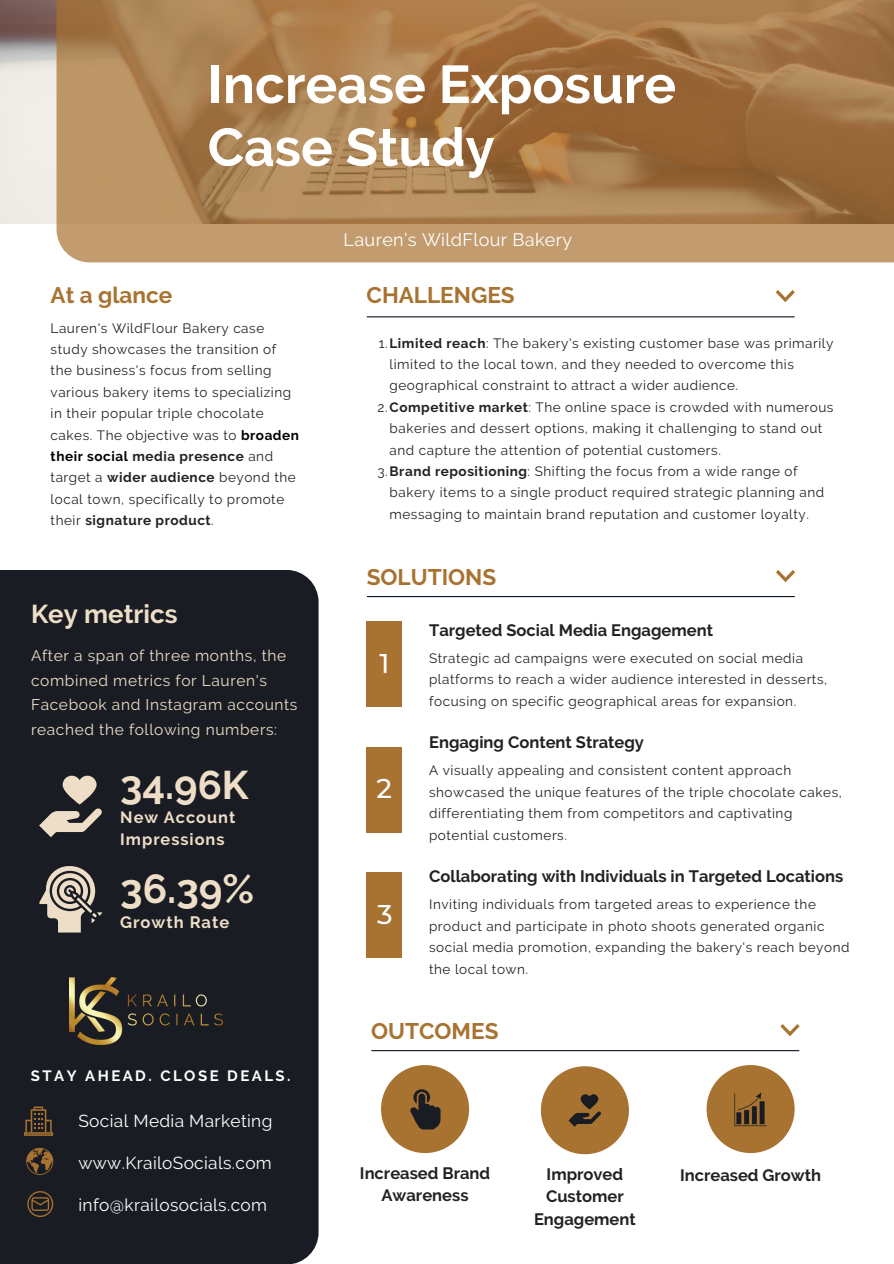
<style>
.page{position:relative;width:894px;height:1264px;background:#fff}
.page>*{position:absolute;margin:0;border:0;box-sizing:border-box;transform-origin:0 0}
.t1{font:700 53.1px/62.7px "Raleway";color:#fff}
.t2{font:700 40.35px "Raleway";color:#eedec7}
.t3{font:700 39.9px "Raleway";color:#eedec7}
.t4{font:500 27px "Montserrat";color:#fff}
.t5{font:700 25.8px "Raleway";color:#eedec7}
.t6{font:700 22.5px "Raleway";color:#a87230}
.t7{font:18px "Raleway";letter-spacing:.02em;color:#fff}
.t8{font:17.25px "Raleway";letter-spacing:.02em;color:#fff}
.t9{font:700 16.5px/22.5px "Raleway";color:#222;text-align:center}
.t10{font:700 16.5px "Raleway";letter-spacing:.06em;color:#eedec7}
.t11{font:700 16.35px/22.2px "Raleway";letter-spacing:.06em;color:#eedec7}
.t12{font:15.45px/24.6px "Raleway";letter-spacing:.04em;color:#eedec7}
.t13{font:700 15px "Raleway";letter-spacing:.165em;color:#fff}
.t14{font:13.5px/21.5px "Raleway";letter-spacing:.04em;color:#222}
.s1{font-weight:700;color:#000}
.s2{font-weight:700}
</style>
<div class="page">
<div style="left:0;top:570px;width:318px;height:693px;background:#191c23"></div>
<svg style="left:39px;top:866px;width:63px;height:66px;background:#7c766f"></svg>
<svg style="left:39px;top:775px;width:63px;height:62px;background:#6e6a64"></svg>
<img style="left:0;top:0;width:56px;height:223px">
<svg style="left:56px;top:0;width:837px;height:262px;background:#ac8153"></svg>
<div style="left:366px;top:621px;width:36px;height:86px;background:#a87230"></div>
<div style="left:366px;top:747px;width:36px;height:85px;background:#a87230"></div>
<div style="left:366px;top:872px;width:36px;height:86px;background:#a87230"></div>
<hr style="left:367px;top:316px;width:427px;height:1px;background:#0b1623">
<hr style="left:367px;top:596px;width:427px;height:1px;background:#0b1623">
<svg style="left:775px;top:290px;width:19px;height:12px"></svg>
<svg style="left:776px;top:570px;width:18px;height:12px"></svg>
<div style="left:381px;top:1065px;width:88px;height:88px;background:#a87230;border-radius:50%"></div>
<svg style="left:410px;top:1089px;width:30px;height:40px"></svg>
<div style="left:540px;top:1066px;width:88px;height:88px;background:#a87230;border-radius:50%"></div>
<svg style="left:568px;top:1094px;width:33px;height:32px"></svg>
<div style="left:706px;top:1065px;width:88px;height:88px;background:#a87230;border-radius:50%"></div>
<svg style="left:734px;top:1092px;width:32px;height:34px"></svg>
<hr style="left:372px;top:1050px;width:426px;height:1px;background:#0b1623">
<svg style="left:780px;top:1024px;width:19px;height:12px"></svg>
<svg style="left:24px;top:1106px;width:29px;height:29px"></svg>
<svg style="left:26px;top:1147px;width:27px;height:27px"></svg>
<svg style="left:27px;top:1191px;width:26px;height:25px"></svg>
<img style="left:69px;top:977px;width:153px;height:67px">
<p class="t1" style="left:208px;top:53px;width:470px">Increase Exposure<br>Case Study</p>
<p class="t6" style="left:51px;top:282px;width:123px">At a glance</p>
<p class="t14" style="left:51px;top:317px;width:250px">Lauren's WildFlour Bakery case study showcases the transition of the business's focus from selling various bakery items to specializing in their popular triple chocolate cakes. The objective was to <span class="s1">broaden their social</span> <span class="s2">media presence</span> and target a <span class="s2">wider audience</span> beyond the local town, specifically to promote their <span class="s2">signature product</span>.</p>
<p class="t5" style="left:31px;top:599px;width:148px">Key metrics</p>
<p class="t12" style="left:31px;top:643px;width:268px">After a span of three months, the combined metrics for Lauren's<br>Facebook and Instagram accounts reached the following numbers:</p>
<p class="t3" style="left:120px;top:761px;width:130px">34.96K</p>
<p class="t11" style="left:120px;top:806px;width:116px">New Account<br>Impressions</p>
<p class="t2" style="left:120px;top:865px;width:136px">36.39%</p>
<p class="t10" style="left:120px;top:912px;width:110px">Growth Rate</p>
<p class="t13" style="left:31px;top:1067px;width:261px">STAY AHEAD. CLOSE DEALS.</p>
<p class="t8" style="left:78px;top:1111px;width:195px">Social Media Marketing</p>
<p class="t8" style="left:78px;top:1153px;width:195px">www.KrailoSocials.com</p>
<p class="t8" style="left:78px;top:1195px;width:190px">info@krailosocials.com</p>
<p class="t7" style="left:343px;top:229px;width:230px">Lauren’s WildFlour Bakery</p>
<p class="t6" style="left:366px;top:282px;width:150px">CHALLENGES</p>
<p class="t14" style="left:389px;top:332px;width:445px;text-indent:-11px">1.<span class="s2">Limited reach</span>: The bakery's existing customer base was primarily limited to the local town, and they needed to overcome this geographical constraint to attract a wider audience.</p>
<p class="t14" style="left:389px;top:396px;width:445px;text-indent:-12px">2.<span class="s2">Competitive market</span>: The online space is crowded with numerous bakeries and dessert options, making it challenging to stand out and capture the attention of potential customers.</p>
<p class="t14" style="left:389px;top:460px;width:436px;text-indent:-12px">3.<span class="s2">Brand repositioning</span>: Shifting the focus from a wide range of bakery items to a single product required strategic planning and messaging to maintain brand reputation and customer loyalty.</p>
<p class="t6" style="left:366px;top:563px;width:131px">SOLUTIONS</p>
<p class="t4" style="left:379px;top:646px;width:11px">1</p>
<p class="t4" style="left:376px;top:772px;width:17px">2</p>
<p class="t4" style="left:377px;top:897px;width:17px">3</p>
<p class="t9" style="left:429px;top:618px;width:285px">Targeted Social Media Engagement</p>
<p class="t14" style="left:429px;top:647px;width:399px">Strategic ad campaigns were executed on social media platforms to reach a wider audience interested in desserts, focusing on specific geographical areas for expansion.</p>
<p class="t9" style="left:429px;top:731px;width:216px">Engaging Content Strategy</p>
<p class="t14" style="left:429px;top:759px;width:414px">A visually appealing and consistent content approach showcased the unique features of the triple chocolate cakes, differentiating them from competitors and captivating potential customers.</p>
<p class="t9" style="left:429px;top:865px;width:415px">Collaborating with Individuals in Targeted Locations</p>
<p class="t14" style="left:429px;top:893px;width:422px">Inviting individuals from targeted areas to experience the product and participate in photo shoots generated organic social media promotion, expanding the bakery's reach beyond the local town.</p>
<p class="t6" style="left:371px;top:1017px;width:129px">OUTCOMES</p>
<p class="t9" style="left:360px;top:1161px;width:132px">Increased Brand<br>Awareness</p>
<p class="t9" style="left:534px;top:1162px;width:103px">Improved<br>Customer<br>Engagement</p>
<p class="t9" style="left:680px;top:1163px;width:142px">Increased Growth</p>
</div>
